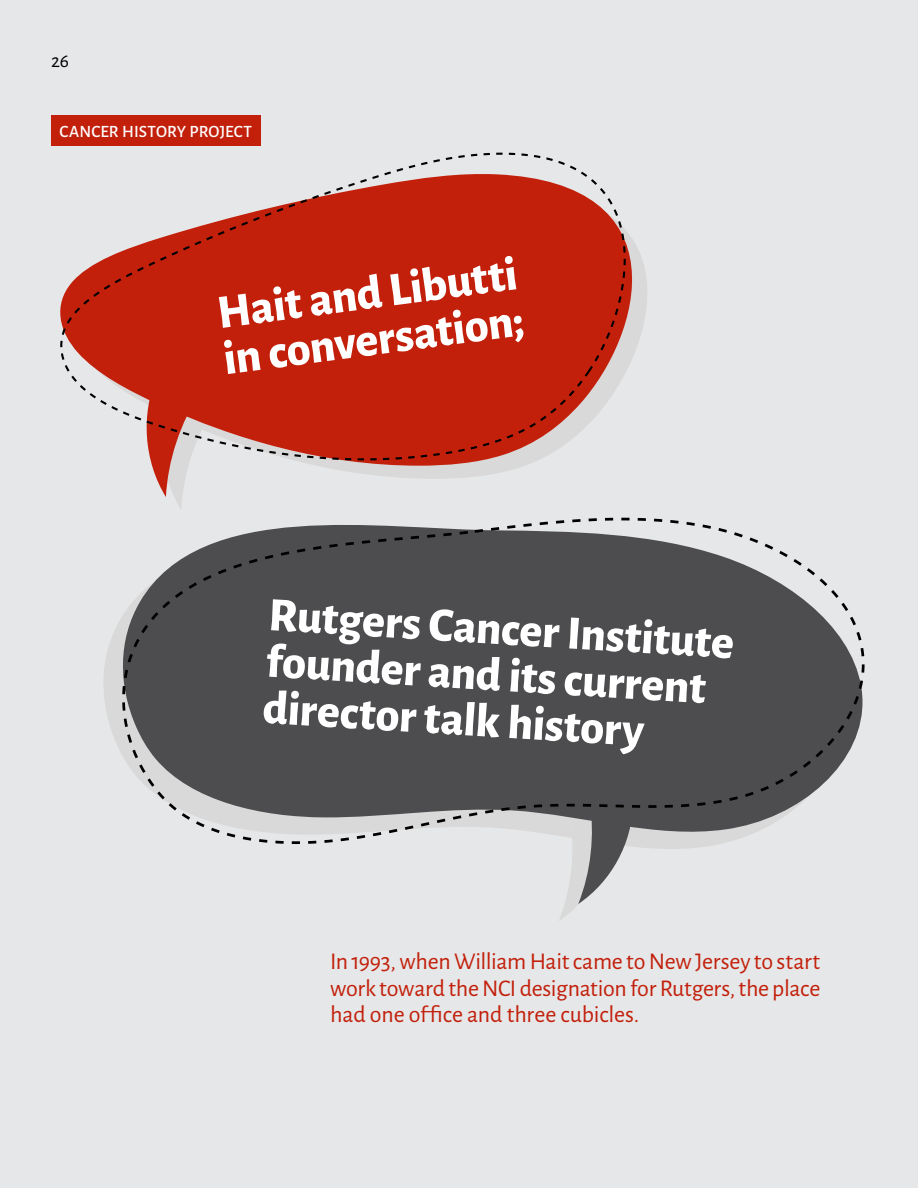
<style>
.page{position:relative;width:918px;height:1188px;background:#e6e7e8}
.page>*{position:absolute;margin:0;border:0;box-sizing:border-box;transform-origin:0 0}
.Headline__Main_Artic{font:800 48px/46.8px "Alegreya Sans";color:#fff}
.Article_Intro{font:24px/26.7px "Alegreya Sans";letter-spacing:-.01em;color:#c2200b;text-align:justify}
.t1{font:19.5px "Alegreya Sans";color:#000}
.Section_Titles{font:500 17.25px "Alegreya Sans";letter-spacing:.005em;color:#fff}
</style>
<div class="page">
<div style="left:51px;top:115px;width:210px;height:31px;background:#c2200b"></div>
<svg style="left:321px;top:466px;width:201px;height:13px;fill:#d9d9d9"></svg>
<svg style="left:295px;top:231px;width:352px;height:235px"></svg>
<svg style="left:150px;top:460px;width:40px;height:38px"></svg>
<svg style="left:60px;top:153px;width:566px;height:307px;fill:#c2200b"></svg>
<svg style="left:104px;top:625px;width:613px;height:224px"></svg>
<svg style="left:559px;top:844px;width:74px;height:76px"></svg>
<svg style="left:122px;top:518px;width:743px;height:326px;fill:#4d4d4f"></svg>
<p class="t1" style="left:51px;top:47px;width:19px">26</p>
<p class="Section_Titles" style="left:60px;top:119px;width:194px">CANCER HISTORY PROJECT</p>
<p class="Headline__Main_Artic" style="left:214px;top:285px;width:304px;rotate:-7deg">Hait and Libutti in conversation;</p>
<p class="Headline__Main_Artic" style="left:271px;top:586px;width:468px;rotate:4deg">Rutgers Cancer Institute founder and its current director talk history</p>
<p class="Article_Intro" style="left:330px;top:947px;width:492px">In 1993, when William Hait came to New Jersey to start work toward the NCI designation for Rutgers, the place had one office and three cubicles.</p>
</div>
